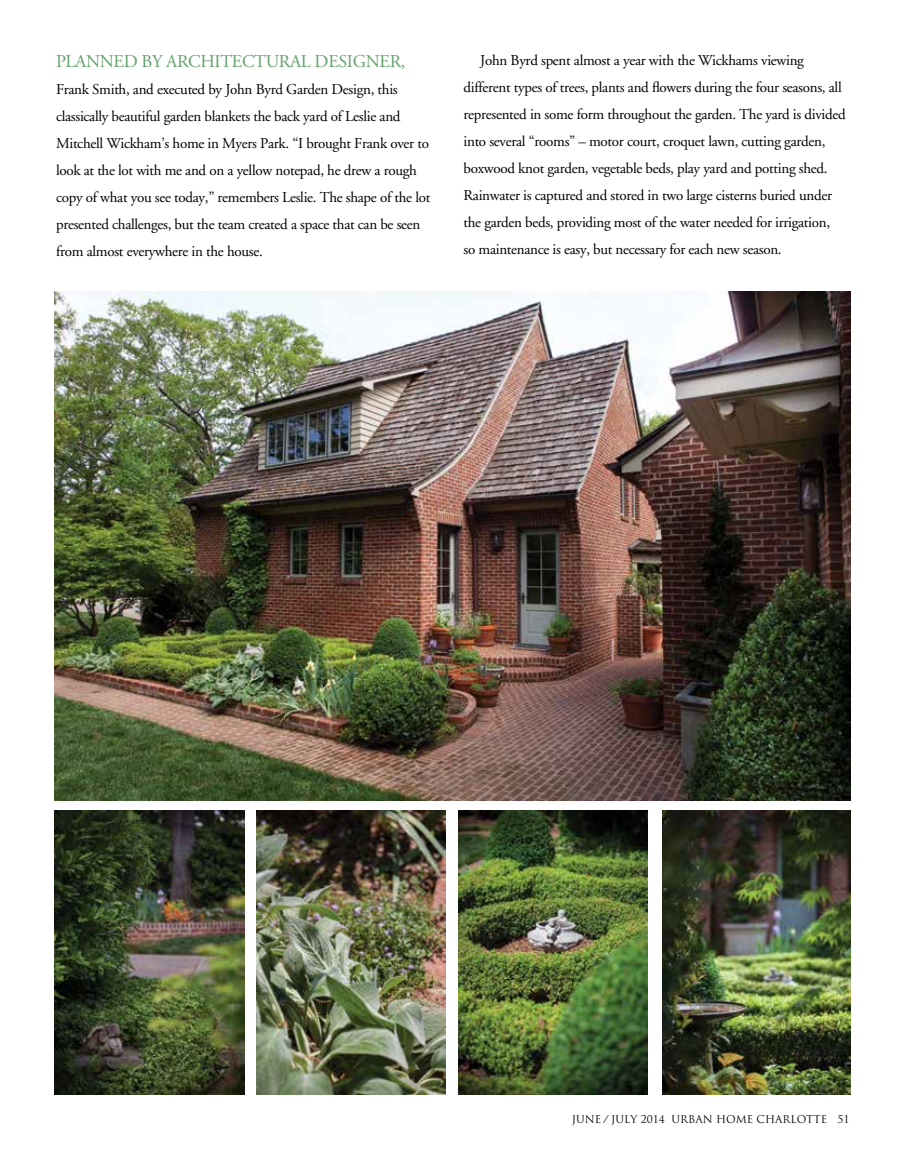
<style>
.page{position:relative;width:905px;height:1168px;background:#fff}
.page>*{position:absolute;margin:0;border:0;box-sizing:border-box;transform-origin:0 0}
.t1{font:18px "Adobe Garamond";letter-spacing:-.02em;color:#61a26b}
.t2{font:15px/27px "Adobe Garamond";letter-spacing:-.02em;color:#000}
.t3{font:10.5px "Trajan Pro";color:#000}
</style>
<div class="page">
<img style="left:54px;top:292px;width:796px;height:509px">
<img style="left:54px;top:811px;width:190px;height:283px">
<img style="left:256px;top:811px;width:189px;height:283px">
<img style="left:458px;top:811px;width:189px;height:283px">
<img style="left:662px;top:811px;width:188px;height:283px">
<p class="t1" style="left:56px;top:52px;width:351px">Planned by Architectural Designer,</p>
<p class="t2" style="left:56px;top:76px;width:376px">Frank Smith, and executed by John Byrd Garden Design, this classically beautiful garden blankets the back yard of Leslie and Mitchell Wickham’s home in Myers Park. “I brought Frank over to look at the lot with me and on a yellow notepad, he drew a rough copy of what you see today,” remembers Leslie. The shape of the lot presented challenges, but the team created a space that can be seen from almost everywhere in the house.</p>
<p class="t2" style="left:463px;top:47px;width:384px;text-indent:17px">John Byrd spent almost a year with the Wickhams viewing different types of trees, plants and flowers during the four seasons, all represented in some form throughout the garden. The yard is divided into several “rooms” – motor court, croquet lawn, cutting garden, boxwood knot garden, vegetable beds, play yard and potting shed.<br>Rainwater is captured and stored in two large cisterns buried under the garden beds, providing most of the water needed for irrigation,<br>so maintenance is easy, but necessary for each new season.</p>
<p class="t3" style="left:571px;top:1113px;width:279px">JUNE / JULY 2014 URBAN HOME CHARLOTTE 51</p>
</div>
